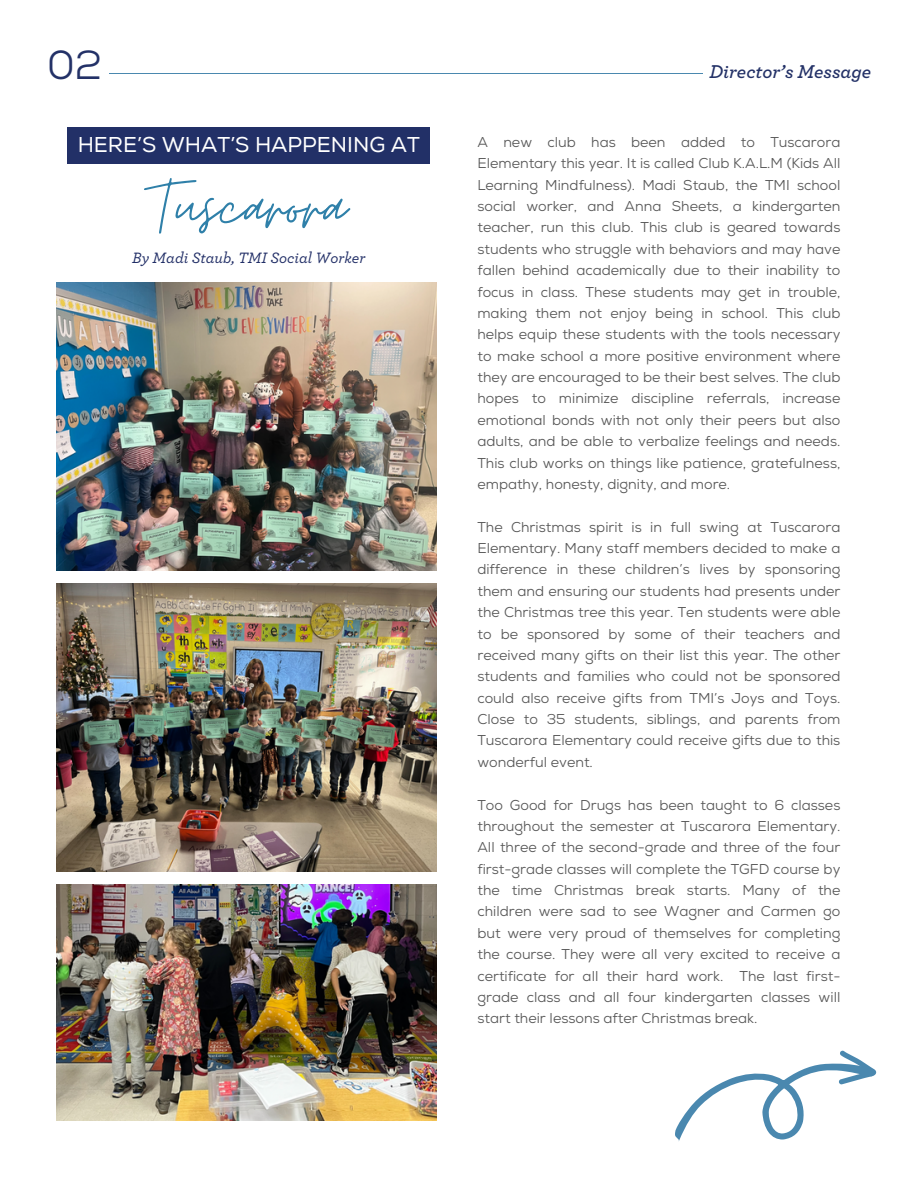
<style>
.page{position:relative;width:918px;height:1188px;background:#fff}
.page>*{position:absolute;margin:0;border:0;box-sizing:border-box;transform-origin:0 0}
.t1{font:83.85px "Moon Time";color:#2f80a9}
.t2{font:40.5px "Nexa";color:#233167}
.t3{font:21.45px "Nexa";color:#fff}
.t4{font:italic 600 19.5px "Archer";color:#233167}
.t5{font:italic 500 15.75px "Archer";color:#222f67}
.t6{font:14.25px/21.3px "Nexa";color:#565656;text-align:justify}
</style>
<div class="page">
<hr style="left:109px;top:73px;width:594px;height:1px;background:#4a88af">
<img style="left:56px;top:282px;width:380px;height:288px">
<div style="left:67px;top:128px;width:363px;height:36px;background:#223067"></div>
<svg style="left:675px;top:1051px;width:201px;height:90px"></svg>
<img style="left:56px;top:583px;width:380px;height:288px">
<img style="left:56px;top:884px;width:380px;height:236px">
<p class="t2" style="left:47px;top:46px;width:56px">02</p>
<p class="t3" style="left:78px;top:132px;width:344px">HERE’S WHAT’S HAPPENING AT</p>
<p class="t1" style="left:152px;top:155px;width:196px">Tuscarora</p>
<p class="t5" style="left:132px;top:250px;width:235px">By Madi Staub, TMI Social Worker</p>
<p class="t4" style="left:709px;top:63px;width:163px">Director’s Message</p>
<p class="t6" style="left:477px;top:133px;width:365px">A new club has been added to Tuscarora Elementary this year. It is called Club K.A.L.M (Kids All Learning Mindfulness). Madi Staub, the TMI school social worker, and Anna Sheets, a kindergarten teacher, run this club. This club is geared towards students who struggle with behaviors and may have fallen behind academically due to their inability to focus in class. These students may get in trouble, making them not enjoy being in school. This club helps equip these students with the tools necessary to make school a more positive environment where they are encouraged to be their best selves. The club hopes to minimize discipline referrals, increase emotional bonds with not only their peers but also adults, and be able to verbalize feelings and needs.<br>This club works on things like patience, gratefulness, empathy, honesty, dignity, and more.</p>
<p class="t6" style="left:477px;top:518px;width:365px">The Christmas spirit is in full swing at Tuscarora Elementary. Many staff members decided to make a difference in these children’s lives by sponsoring them and ensuring our students had presents under the Christmas tree this year. Ten students were able to be sponsored by some of their teachers and received many gifts on their list this year. The other students and families who could not be sponsored could also receive gifts from TMI’s Joys and Toys.<br>Close to 35 students, siblings, and parents from Tuscarora Elementary could receive gifts due to this wonderful event.</p>
<p class="t6" style="left:477px;top:796px;width:365px">Too Good for Drugs has been taught to 6 classes throughout the semester at Tuscarora Elementary.<br>All three of the second-grade and three of the four first-grade classes will complete the TGFD course by the time Christmas break starts. Many of the children were sad to see Wagner and Carmen go but were very proud of themselves for completing the course. They were all very excited to receive a certificate for all their hard work. The last first&shy;grade class and all four kindergarten classes will start their lessons after Christmas break.</p>
</div>
